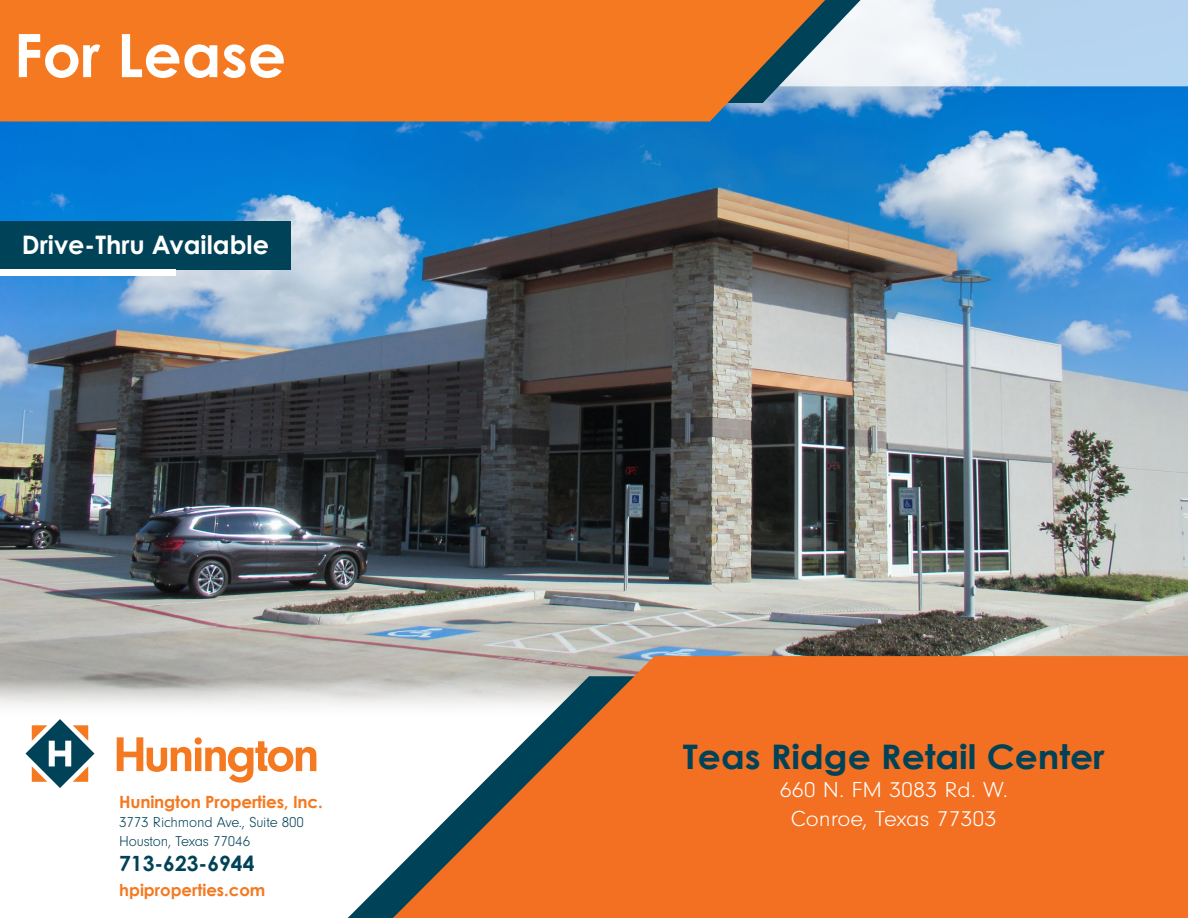
<style>
.page{position:relative;width:1188px;height:918px;background:#fff}
.page>*{position:absolute;margin:0;border:0;box-sizing:border-box;transform-origin:0 0}
.t1{font:700 60px "Century Gothic";color:#fff}
.t2{font:700 33.9px "Century Gothic";color:#004258;scale:1.06 1}
.t3{font:700 25.5px "Century Gothic Pro";color:#fff}
.t4{font:300 22.5px/28.8px "Neuzeit Gro";color:#fff;text-align:center;scale:1.06 1}
.t5{font:700 21px "Century Gothic";color:#004258}
.t6{font:700 16.8px "Century Gothic";letter-spacing:-.01em;color:#f47920}
.t7{font:700 16.5px "Century Gothic";color:#f47920}
.t8{font:300 15px/18.8px "Neuzeit Gro";letter-spacing:-.01em;color:#004258}
</style>
<div class="page">
<img style="left:0;top:86px;width:1188px;height:620px">
<svg style="left:861px;top:0;width:327px;height:86px;fill:#b5d5f1"></svg>
<svg style="left:26px;top:719px;width:68px;height:69px"></svg>
<svg style="left:117px;top:737px;width:199px;height:46px"></svg>
<svg style="left:825px;top:0;width:36px;height:103px;fill:#f0f4f7"></svg>
<svg style="left:348px;top:676px;width:45px;height:242px"></svg>
<svg style="left:393px;top:656px;width:795px;height:262px;background:#e57a3a"></svg>
<div style="left:0;top:0;width:825px;height:122px;background:#f47920"></div>
<div style="left:0;top:221px;width:291px;height:48px;background:#004258"></div>
<div style="left:0;top:269px;width:176px;height:7px;background:#fff"></div>
<h1 class="t1" style="left:14px;top:10px;width:274px">For Lease</h1>
<h3 class="t3" style="left:22px;top:229px;width:249px">Drive-Thru Available</h3>
<p class="t6" style="left:119px;top:789px;width:205px">Hunington Properties, Inc.</p>
<p class="t8" style="left:119px;top:813px;width:186px">3773 Richmond Ave., Suite 800<br>Houston, Texas 77046</p>
<h3 class="t5" style="left:119px;top:847px;width:137px">713-623-6944</h3>
<p class="t7" style="left:119px;top:878px;width:148px">hpiproperties.com</p>
<h2 class="t2" style="left:683px;top:731px;width:400px">Teas Ridge Retail Center</h2>
<h3 class="t4" style="left:780px;top:776px;width:217px">660 N. FM 3083 Rd. W.<br>Conroe, Texas 77303</h3>
</div>
